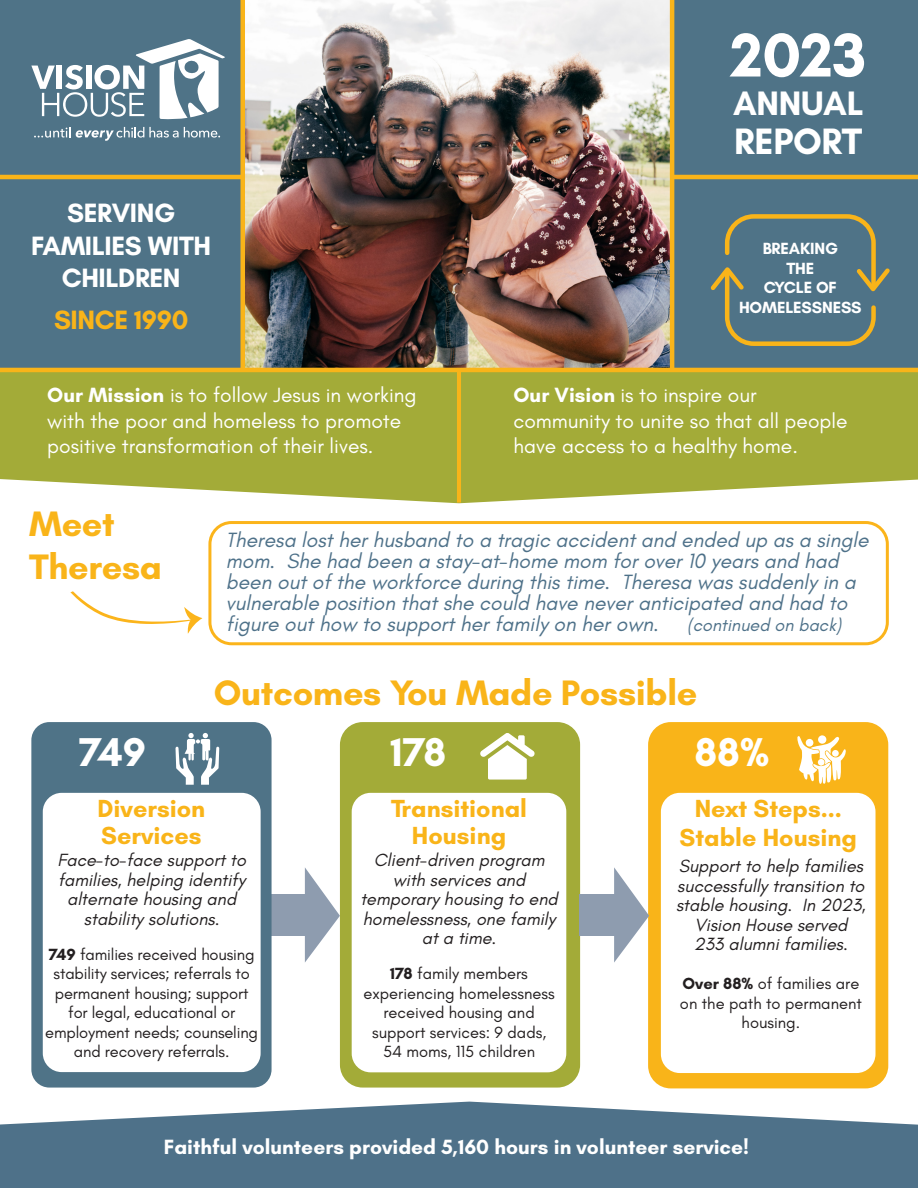
<style>
.page{position:relative;width:918px;height:1188px;background:#fff}
.page>*{position:absolute;margin:0;border:0;box-sizing:border-box;transform-origin:0 0}
.t1{font:700 63px "Glacial Indifference";color:#fff}
.t2{font:700 40.95px "Glacial Indifference";color:#fff}
.t3{font:700 37.5px "Glacial Indifference";letter-spacing:-.01em;color:#fff}
.t4{font:700 36px "Glacial Indifference";letter-spacing:-.01em;color:#f9b419}
.t5{font:700 34.5px "Glacial Indifference";letter-spacing:-.01em;color:#fff}
.t6{font:700 27px/32.4px "Glacial Indifference";letter-spacing:-.015em;color:#fff;text-align:center}
.t7{font:700 27px "Glacial Indifference";letter-spacing:-.015em;color:#f9b419}
.t8{font:700 25.2px/27px "Glacial Indifference";color:#f9b419;text-align:center}
.t9{font:italic 21px/21px "Glacial Indifference";color:#4e7189}
.t10{font:21px/25.2px "Glacial Indifference";color:#fff}
.t11{font:700 21px "Glacial Indifference";color:#fff}
.t12{font:italic 18px/19.5px "Glacial Indifference";color:#231f20;text-align:center}
.t13{font:italic 18px "Glacial Indifference";color:#4e7189}
.t14{font:16.5px/19.5px "Glacial Indifference";letter-spacing:-.01em;color:#231f20;text-align:center}
.t15{font:700 16.5px/19.8px "Glacial Indifference";letter-spacing:-.01em;color:#fff;text-align:center}
.s1{font-weight:700}
</style>
<div class="page">
<svg style="left:0;top:372px;width:918px;height:131px;fill:#a3ab38"></svg>
<div style="left:340px;top:722px;width:240px;height:366px;background:#a3ab38;border-radius:23px"></div>
<div style="left:352px;top:793px;width:214px;height:279px;background:#fff;border-radius:19px"></div>
<div style="left:270px;top:894px;width:36px;height:42px;background:#8e9caf"></div>
<svg style="left:305px;top:867px;width:35px;height:96px"></svg>
<div style="left:0;top:0;width:918px;height:370px;background:#4f7387"></div>
<hr style="left:0;top:175px;width:918px;height:4px;background:#f9b419">
<svg style="left:31px;top:39px;width:194px;height:80px"></svg>
<svg style="left:34px;top:127px;width:186px;height:14px"></svg>
<img style="left:245px;top:0;width:425px;height:368px">
<hr style="left:241px;top:0;width:4px;height:370px;background:#f9b419">
<hr style="left:670px;top:0;width:4px;height:370px;background:#f9b419">
<svg style="left:710px;top:214px;width:180px;height:132px"></svg>
<hr style="left:457px;top:370px;width:4px;height:133px;background:#f9b419">
<svg style="left:480px;top:733px;width:55px;height:47px"></svg>
<div style="left:648px;top:722px;width:240px;height:366px;background:#f9b419;border-radius:23px"></div>
<div style="left:661px;top:793px;width:215px;height:280px;background:#fff;border-radius:19px"></div>
<div style="left:31px;top:722px;width:241px;height:366px;background:#4f7387;border-radius:18px"></div>
<div style="left:43px;top:793px;width:218px;height:279px;background:#fff;border-radius:19px"></div>
<svg style="left:797px;top:735px;width:49px;height:49px"></svg>
<svg style="left:175px;top:733px;width:44px;height:52px"></svg>
<hr style="left:0;top:368px;width:918px;height:4px;background:#f9b419">
<div style="left:208px;top:521px;width:681px;height:124px;border:3px solid #fbb41b;border-radius:22px"></div>
<div style="left:579px;top:894px;width:36px;height:42px;background:#8e9caf"></div>
<svg style="left:614px;top:867px;width:35px;height:96px"></svg>
<svg style="left:70px;top:591px;width:133px;height:43px"></svg>
<svg style="left:0;top:1102px;width:918px;height:86px;fill:#4e7189"></svg>
<p class="t6" style="left:31px;top:197px;width:181px">SERVING<br>FAMILIES WITH<br>CHILDREN</p>
<p class="t7" style="left:54px;top:303px;width:136px">SINCE 1990</p>
<p class="t1" style="left:730px;top:16px;width:137px">2023</p>
<p class="t5" style="left:733px;top:82px;width:132px">ANNUAL</p>
<p class="t3" style="left:734px;top:118px;width:130px">REPORT</p>
<p class="t15" style="left:739px;top:238px;width:124px">BREAKING<br>THE<br>CYCLE OF<br>HOMELESSNESS</p>
<p class="t10" style="left:47px;top:383px;width:371px"><span class="s1">Our Mission</span> is to follow Jesus in working with the poor and homeless to promote positive transformation of their lives.</p>
<p class="t10" style="left:513px;top:383px;width:336px"><span class="s1">Our Vision</span> is to inspire our community to unite so that all people have access to a healthy home.</p>
<p class="t4" style="left:29px;top:501px;width:87px">Meet</p>
<p class="t4" style="left:29px;top:544px;width:134px">Theresa</p>
<p class="t9" style="left:226px;top:530px;width:644px">Theresa lost her husband to a tragic accident and ended up as a single mom. She had been a stay-at-home mom for over 10 years and had been out of the workforce during this time. Theresa was suddenly in a vulnerable position that she could have never anticipated and had to figure out how to support her family on her own.</p>
<p class="t13" style="left:687px;top:615px;width:156px">(continued on back)</p>
<p class="t4" style="left:214px;top:671px;width:485px">Outcomes You Made Possible</p>
<p class="t2" style="left:391px;top:727px;width:57px">178</p>
<p class="t8" style="left:391px;top:795px;width:138px">Transitional<br>Housing</p>
<p class="t2" style="left:79px;top:727px;width:69px">749</p>
<p class="t8" style="left:98px;top:795px;width:109px;text-align:left">Diversion<br>Services</p>
<p class="t12" style="left:57px;top:851px;width:190px">Face-to-face support to families, helping identify alternate housing and stability solutions.</p>
<p class="t14" style="left:45px;top:945px;width:214px"><span class="s1">749</span> families received housing stability services; referrals to permanent housing; support for legal, educational or employment needs; counseling and recovery referrals.</p>
<p class="t2" style="left:694px;top:727px;width:76px">88%</p>
<p class="t8" style="left:680px;top:794px;width:179px;line-height:28.5px">Next Steps...<br>Stable Housing</p>
<p class="t12" style="left:360px;top:851px;width:199px">Client-driven program with services and temporary housing to end homelessness, one family at a time.</p>
<p class="t14" style="left:363px;top:964px;width:193px"><span class="s1">178</span> family members experiencing homelessness received housing and support services: 9 dads,</p>
<p class="t14" style="left:383px;top:1042px;width:154px">54 moms, 115 children</p>
<p class="t12" style="left:676px;top:857px;width:191px;text-align:left">Support to help families successfully transition to stable housing. In 2023,</p>
<p class="t12" style="left:694px;top:915px;width:154px">Vision House served</p>
<p class="t12" style="left:694px;top:935px;width:156px">233 alumni families.</p>
<p class="t14" style="left:680px;top:974px;width:183px"><span class="s1">Over 88%</span> of families are on the path to permanent housing.</p>
<p class="t11" style="left:164px;top:1134px;width:587px">Faithful volunteers provided 5,160 hours in volunteer service!</p>
</div>
